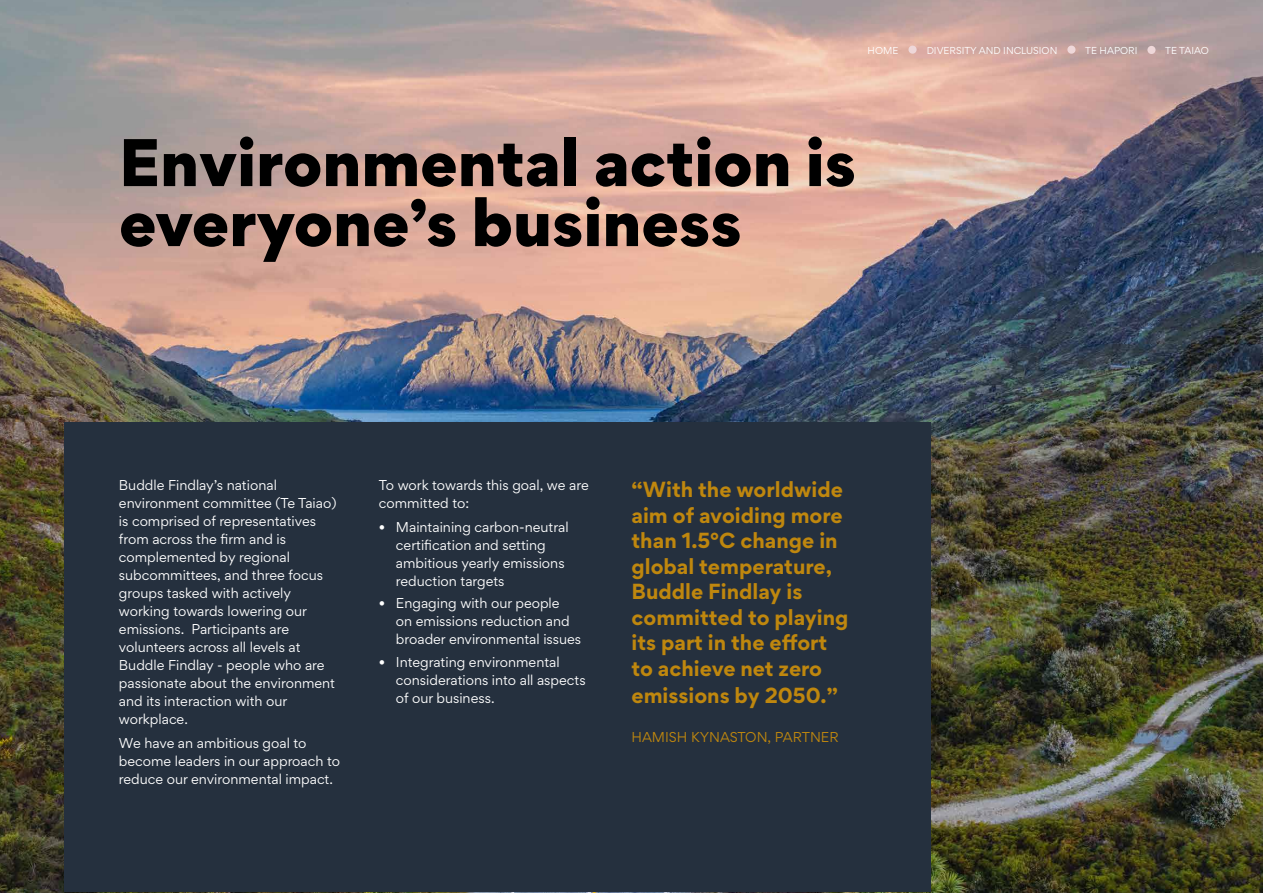
<style>
.page{position:relative;width:1263px;height:893px;background:#fff}
.page>*{position:absolute;margin:0;border:0;box-sizing:border-box;transform-origin:0 0}
.t1{font:900 60px/60px "Gordita";color:#000}
.t2{font:700 19.5px/25.7px "Gordita";color:#bf870e}
.t3{font:12.75px/18px "Gordita";color:#fff}
.t4{font:12.75px "Gordita";color:#bf870e}
.t5{font:9px "Gordita";color:#fff}
</style>
<div class="page">
<img style="left:0;top:0;width:1263px;height:893px">
<div style="left:64px;top:422px;width:866px;height:470px;background:#25303e"></div>
<div style="left:908px;top:46px;width:9px;height:8px;background:#eed7d9;border-radius:50%"></div>
<div style="left:1067px;top:46px;width:8px;height:8px;background:#eed7d9;border-radius:50%"></div>
<div style="left:1147px;top:46px;width:8px;height:8px;background:#eed7d9;border-radius:50%"></div>
<p class="t5" style="left:868px;top:44px;width:32px">HOME</p>
<p class="t5" style="left:927px;top:44px;width:132px">DIVERSITY AND INCLUSION</p>
<p class="t5" style="left:1085px;top:44px;width:54px">TE HAPORI</p>
<p class="t5" style="left:1165px;top:44px;width:45px">TE TAIAO</p>
<h1 class="t1" style="left:119px;top:130px;width:738px">Environmental action is everyone’s business</h1>
<p class="t3" style="left:119px;top:476px;width:219px">Buddle Findlay’s national environment committee (Te Taiao) is comprised of representatives from across the firm and is complemented by regional subcommittees, and three focus groups tasked with actively working towards lowering our emissions. Participants are volunteers across all levels at<br>Buddle Findlay - people who are passionate about the environment and its interaction with our workplace.</p>
<p class="t3" style="left:119px;top:734px;width:223px">We have an ambitious goal to become leaders in our approach to reduce our environmental impact.</p>
<p class="t3" style="left:379px;top:476px;width:211px">To work towards this goal, we are committed to:</p>
<p class="t3" style="left:396px;top:518px;width:174px;text-indent:-17px">• Maintaining carbon-neutral certification and setting ambitious yearly emissions reduction targets</p>
<p class="t3" style="left:396px;top:594px;width:187px;text-indent:-17px">• Engaging with our people<br>on emissions reduction and broader environmental issues</p>
<p class="t3" style="left:396px;top:652px;width:191px;text-indent:-17px">• Integrating environmental considerations into all aspects of our business.</p>
<h2 class="t2" style="left:631px;top:476px;width:218px">“With the worldwide aim of avoiding more than 1.5°C change in global temperature,<br>Buddle Findlay is committed to playing its part in the effort to achieve net zero emissions by 2050.”</h2>
<p class="t4" style="left:631px;top:728px;width:209px">HAMISH KYNASTON, PARTNER</p>
</div>
